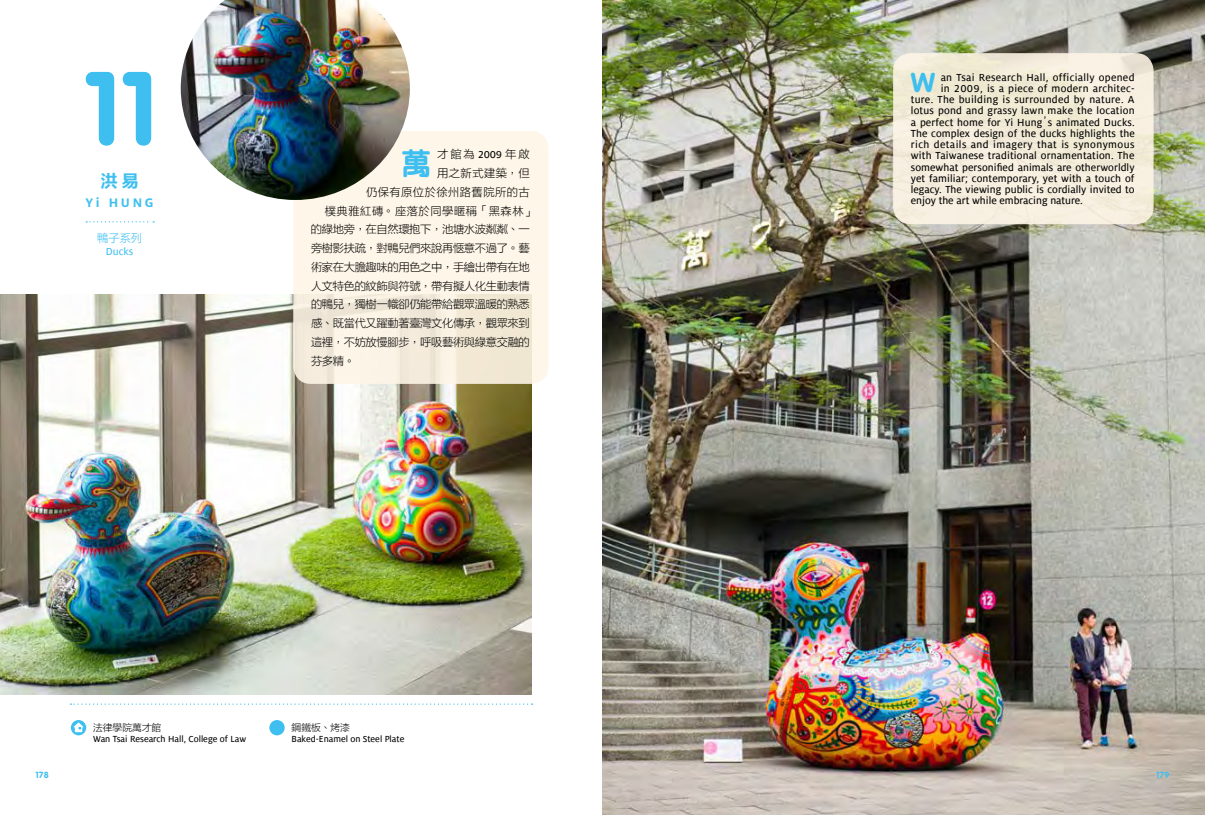
<style>
.page{position:relative;width:1205px;height:815px;background:#fff}
.page>*{position:absolute;margin:0;border:0;box-sizing:border-box;transform-origin:0 0}
.t1{font:700 102.75px "VAG Rounded Std";color:#3ebff0}
.t2{font:30px "DF Li Yuan Std W8";color:#3ebff0}
.t3{font:700 26.88px "VAG Rounded Std";color:#3ebff0}
.t4{font:17.5px "FZLTCHK GBK1 0";color:#3ebff0}
.t5{font:700 13.75px "Milo OT";letter-spacing:.2em;color:#3ebff0}
.t6{font:11.25px "Milo TF Text";letter-spacing:.01em;color:#000}
.t7{font:11.25px "FZLTXHK GBK1 0";letter-spacing:-.03em;color:#000}
.t8{font:11.25px "Milo TF Text";letter-spacing:.035em;color:#000}
.t9{font:11.25px "FZLTXHK GBK1 0";letter-spacing:.05em;color:#000}
.t10{font:11.25px "FZLTXHK GBK1 0";letter-spacing:.045em;color:#000}
.t11{font:11.25px "Milo TF Text";color:#3ebff0}
.t12{font:11.25px "FZLTXHK GBK1 0";color:#3ebff0}
.t13{font:9.75px "Milo TF Text";color:#000}
.t14{font:9.75px "FZLTXHK GBK1 0";color:#000}
.t15{font:700 8.75px "VAG Rounded Std";letter-spacing:.025em;color:#3ebff0}
.s1{font-family:"Milo TF Text"}
.s2{font-family:"DF Li Hei Std W3"}
</style>
<div class="page">
<img style="left:0;top:295px;width:531px;height:400px">
<img style="left:602px;top:0;width:603px;height:815px">
<div style="left:293px;top:131px;width:255px;height:253px;background:linear-gradient(to bottom,#fff9ec,#f5ecdb);border-radius:18px"></div>
<svg style="left:71px;top:720px;width:15px;height:15px"></svg>
<svg style="left:73px;top:722px;width:11px;height:10px"></svg>
<div style="left:269px;top:720px;width:16px;height:15px;background:#3ebff0;border-radius:50%"></div>
<svg style="left:85px;top:221px;width:70px;height:2px"></svg>
<div style="left:893px;top:53px;width:260px;height:171px;background:#f5eddc;border-radius:18px"></div>
<img style="left:181px;top:0;width:229px;height:200px">
<svg style="left:70px;top:703px;width:462px;height:2px"></svg>
<h1 class="t1" style="left:83px;top:49px;width:76px">11</h1>
<h3 class="t4" style="left:100px;top:171px;width:40px">洪易</h3>
<p class="t5" style="left:86px;top:195px;width:70px">Yi HUNG</p>
<p class="t12" style="left:97px;top:232px;width:46px">鴨子系列</p>
<p class="t11" style="left:106px;top:246px;width:29px">Ducks</p>
<h2 class="t2" style="left:401px;top:147px;width:31px">萬</h2>
<p class="t7" style="left:437px;top:148px;width:94px">才館為<span class="s1">2009</span>年啟</p>
<p class="t7" style="left:437px;top:167px;width:94px">用之新式建築<span class="s2">，</span>但</p>
<p class="t10" style="left:366px;top:186px;width:165px">仍保有原位於徐州路舊院所的古</p>
<p class="t9" style="left:325px;top:205px;width:212px">樸典雅紅磚<span class="s2">。</span>座落於同學暱稱<span class="s2">「</span>黑森林<span class="s2">」</span></p>
<p class="t7" style="left:311px;top:223px;width:220px">的綠地旁<span class="s2">，</span>在自然環抱下<span class="s2">，</span>池塘水波粼粼<span class="s2">、</span>一</p>
<p class="t7" style="left:311px;top:242px;width:220px">旁樹影扶疏<span class="s2">，</span>對鴨兒們來說再愜意不過了<span class="s2">。</span>藝</p>
<p class="t7" style="left:311px;top:261px;width:220px">術家在大膽趣味的用色之中<span class="s2">，</span>手繪出帶有在地</p>
<p class="t7" style="left:311px;top:280px;width:220px">人文特色的紋飾與符號<span class="s2">，</span>帶有擬人化生動表情</p>
<p class="t7" style="left:311px;top:298px;width:220px">的鴨兒<span class="s2">，</span>獨樹一幟卻仍能帶給觀眾溫暖的熟悉</p>
<p class="t7" style="left:311px;top:317px;width:220px">感<span class="s2">、</span>既當代又躍動著臺灣文化傳承<span class="s2">，</span>觀眾來到</p>
<p class="t7" style="left:311px;top:336px;width:220px">這裡<span class="s2">，</span>不妨放慢腳步<span class="s2">，</span>呼吸藝術與綠意交融的</p>
<p class="t7" style="left:311px;top:355px;width:45px">芬多精<span class="s2">。</span></p>
<p class="t14" style="left:93px;top:722px;width:70px">法律學院萬才館</p>
<p class="t13" style="left:93px;top:734px;width:155px">Wan Tsai Research Hall, College of Law</p>
<p class="t14" style="left:292px;top:722px;width:60px">鋼鐵板<span class="s2">、</span>烤漆</p>
<p class="t13" style="left:292px;top:734px;width:114px">Baked-Enamel on Steel Plate</p>
<h3 class="t3" style="left:911px;top:67px;width:26px">W</h3>
<p class="t6" style="left:940px;top:71px;width:195px">an Tsai Research Hall, officially opened</p>
<p class="t6" style="left:940px;top:82px;width:195px">in 2009, is a piece of modern architec-</p>
<p class="t6" style="left:911px;top:93px;width:225px">ture. The building is surrounded by nature. A</p>
<p class="t6" style="left:911px;top:105px;width:225px">lotus pond and grassy lawn make the location</p>
<p class="t6" style="left:911px;top:116px;width:225px">a perfect home for Yi Hung<span class="s2">’</span>s animated Ducks.</p>
<p class="t6" style="left:911px;top:127px;width:225px">The complex design of the ducks highlights the</p>
<p class="t8" style="left:911px;top:138px;width:225px">rich details and imagery that is synonymous</p>
<p class="t6" style="left:911px;top:150px;width:225px">with Taiwanese traditional ornamentation. The</p>
<p class="t6" style="left:911px;top:161px;width:225px">somewhat personified animals are otherworldly</p>
<p class="t6" style="left:911px;top:172px;width:225px">yet familiar; contemporary, yet with a touch of</p>
<p class="t6" style="left:911px;top:183px;width:225px">legacy. The viewing public is cordially invited to</p>
<p class="t6" style="left:911px;top:195px;width:174px">enjoy the art while embracing nature.</p>
<p class="t15" style="left:35px;top:770px;width:15px">178</p>
<p class="t15" style="left:1156px;top:770px;width:15px">179</p>
</div>
